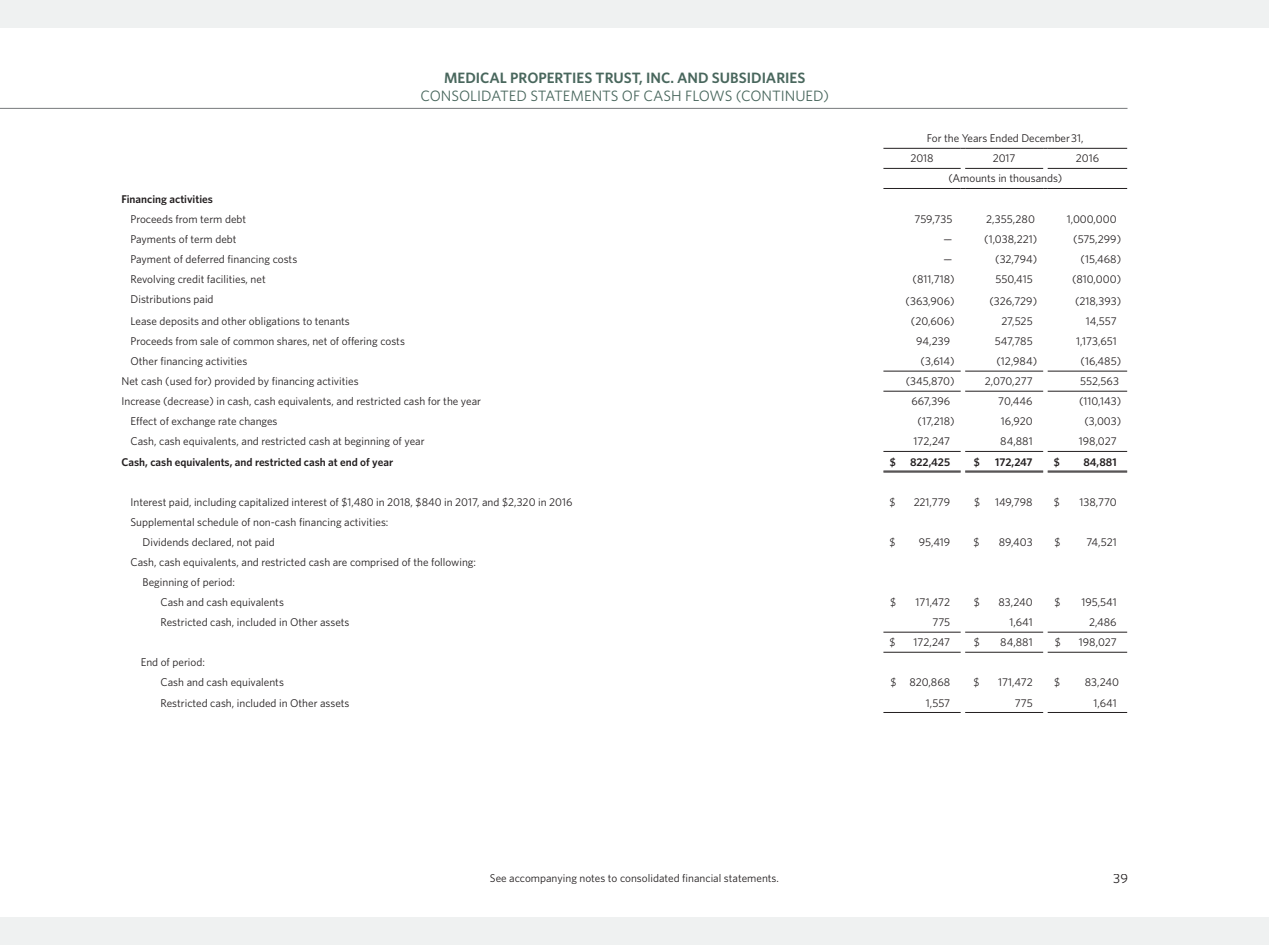
<style>
.page{position:relative;width:1269px;height:945px;background:#fff}
.page>*{position:absolute;margin:0;border:0;box-sizing:border-box;transform-origin:0 0}
.t1{font:15px "Whitney";color:#49675d}
.t2{font:600 15px "Whitney";color:#49675d}
.t3{font:13.5px "Whitney";color:#231f20}
.t4{font:11.25px "Whitney";color:#231f20}
.t5{font:600 11.25px "Whitney";color:#231f20}
</style>
<div class="page">
<div style="left:0;top:0;width:1269px;height:28px;background:#eff1f1"></div>
<div style="left:0;top:917px;width:1269px;height:28px;background:#eff1f1"></div>
<hr style="left:965px;top:148px;width:78px;height:1px;background:#231f20">
<hr style="left:1048px;top:148px;width:79px;height:1px;background:#231f20">
<svg style="left:883px;top:148px;width:82px;height:504px"></svg>
<hr style="left:1048px;top:188px;width:79px;height:1px;background:#231f20">
<hr style="left:883px;top:148px;width:78px;height:1px;background:#231f20">
<hr style="left:883px;top:168px;width:78px;height:1px;background:#231f20">
<hr style="left:965px;top:168px;width:78px;height:1px;background:#231f20">
<hr style="left:1048px;top:168px;width:79px;height:1px;background:#231f20">
<hr style="left:883px;top:451px;width:78px;height:1px;background:#231f20">
<hr style="left:965px;top:451px;width:78px;height:1px;background:#231f20">
<hr style="left:1048px;top:451px;width:79px;height:1px;background:#231f20">
<hr style="left:883px;top:471px;width:78px;height:1px;background:#231f20">
<hr style="left:883px;top:472px;width:78px;height:1px;background:#231f20">
<hr style="left:965px;top:471px;width:78px;height:1px;background:#231f20">
<hr style="left:965px;top:472px;width:78px;height:1px;background:#231f20">
<hr style="left:1048px;top:471px;width:79px;height:1px;background:#231f20">
<hr style="left:1048px;top:472px;width:79px;height:1px;background:#231f20">
<hr style="left:883px;top:712px;width:78px;height:1px;background:#231f20">
<hr style="left:965px;top:712px;width:78px;height:1px;background:#231f20">
<hr style="left:1048px;top:712px;width:79px;height:1px;background:#231f20">
<hr style="left:883px;top:188px;width:78px;height:1px;background:#231f20">
<hr style="left:965px;top:188px;width:78px;height:1px;background:#231f20">
<hr style="left:883px;top:371px;width:78px;height:1px;background:#231f20">
<hr style="left:965px;top:371px;width:78px;height:1px;background:#231f20">
<hr style="left:1048px;top:371px;width:79px;height:1px;background:#231f20">
<hr style="left:883px;top:391px;width:78px;height:1px;background:#231f20">
<hr style="left:965px;top:391px;width:78px;height:1px;background:#231f20">
<hr style="left:1048px;top:391px;width:79px;height:1px;background:#231f20">
<hr style="left:883px;top:632px;width:78px;height:1px;background:#231f20">
<hr style="left:965px;top:632px;width:78px;height:1px;background:#231f20">
<hr style="left:1048px;top:632px;width:79px;height:1px;background:#231f20">
<hr style="left:883px;top:652px;width:78px;height:1px;background:#231f20">
<hr style="left:965px;top:652px;width:78px;height:1px;background:#231f20">
<hr style="left:1048px;top:652px;width:79px;height:1px;background:#231f20">
<hr style="left:0;top:108px;width:1128px;height:1px;background:#77797b">
<p class="t2" style="left:444px;top:69px;width:363px">MEDICAL PROPERTIES TRUST, INC. AND SUBSIDIARIES</p>
<p class="t1" style="left:421px;top:87px;width:410px">CONSOLIDATED STATEMENTS OF CASH FLOWS (CONTINUED)</p>
<p class="t4" style="left:927px;top:132px;width:158px">For the Years Ended December 31,</p>
<p class="t4" style="left:910px;top:152px;width:25px">2018</p>
<p class="t4" style="left:993px;top:152px;width:24px">2017</p>
<p class="t4" style="left:1076px;top:152px;width:25px">2016</p>
<p class="t4" style="left:948px;top:172px;width:115px">(Amounts in thousands)</p>
<p class="t5" style="left:121px;top:192px;width:93px">Financing activities</p>
<p class="t4" style="left:130px;top:213px;width:117px">Proceeds from term debt</p>
<p class="t4" style="left:915px;top:213px;width:39px">759,735</p>
<p class="t4" style="left:986px;top:213px;width:50px">2,355,280</p>
<p class="t4" style="left:1067px;top:213px;width:51px">1,000,000</p>
<p class="t4" style="left:130px;top:233px;width:108px">Payments of term debt</p>
<p class="t4" style="left:944px;top:233px;width:10px">––</p>
<p class="t4" style="left:984px;top:233px;width:54px">(1,038,221)</p>
<p class="t4" style="left:1073px;top:233px;width:49px">(575,299)</p>
<p class="t4" style="left:130px;top:253px;width:168px">Payment of deferred financing costs</p>
<p class="t4" style="left:944px;top:253px;width:10px">––</p>
<p class="t4" style="left:995px;top:253px;width:43px">(32,794)</p>
<p class="t4" style="left:1081px;top:253px;width:42px">(15,468)</p>
<p class="t4" style="left:130px;top:273px;width:137px">Revolving credit facilities, net</p>
<p class="t4" style="left:913px;top:273px;width:44px">(811,718)</p>
<p class="t4" style="left:995px;top:273px;width:39px">550,415</p>
<p class="t4" style="left:1072px;top:273px;width:51px">(810,000)</p>
<p class="t4" style="left:130px;top:293px;width:85px">Distributions paid</p>
<p class="t4" style="left:906px;top:294px;width:51px">(363,906)</p>
<p class="t4" style="left:990px;top:294px;width:49px">(326,729)</p>
<p class="t4" style="left:1075px;top:294px;width:48px">(218,393)</p>
<p class="t4" style="left:130px;top:314px;width:221px">Lease deposits and other obligations to tenants</p>
<p class="t4" style="left:911px;top:314px;width:45px">(20,606)</p>
<p class="t4" style="left:1001px;top:314px;width:33px">27,525</p>
<p class="t4" style="left:1086px;top:314px;width:32px">14,557</p>
<p class="t4" style="left:130px;top:335px;width:276px">Proceeds from sale of common shares, net of offering costs</p>
<p class="t4" style="left:916px;top:335px;width:35px">94,239</p>
<p class="t4" style="left:995px;top:335px;width:39px">547,785</p>
<p class="t4" style="left:1076px;top:335px;width:42px">1,173,651</p>
<p class="t4" style="left:130px;top:355px;width:118px">Other financing activities</p>
<p class="t4" style="left:921px;top:355px;width:36px">(3,614)</p>
<p class="t4" style="left:997px;top:355px;width:42px">(12,984)</p>
<p class="t4" style="left:1081px;top:355px;width:42px">(16,485)</p>
<p class="t4" style="left:121px;top:375px;width:239px">Net cash (used for) provided by financing activities</p>
<p class="t4" style="left:906px;top:375px;width:50px">(345,870)</p>
<p class="t4" style="left:985px;top:375px;width:49px">2,070,277</p>
<p class="t4" style="left:1080px;top:375px;width:40px">552,563</p>
<p class="t4" style="left:121px;top:395px;width:361px">Increase (decrease) in cash, cash equivalents, and restricted cash for the year</p>
<p class="t4" style="left:912px;top:395px;width:40px">667,396</p>
<p class="t4" style="left:998px;top:395px;width:36px">70,446</p>
<p class="t4" style="left:1079px;top:395px;width:44px">(110,143)</p>
<p class="t4" style="left:130px;top:415px;width:149px">Effect of exchange rate changes</p>
<p class="t4" style="left:918px;top:415px;width:39px">(17,218)</p>
<p class="t4" style="left:1001px;top:415px;width:33px">16,920</p>
<p class="t4" style="left:1084px;top:415px;width:38px">(3,003)</p>
<p class="t4" style="left:130px;top:435px;width:296px">Cash, cash equivalents, and restricted cash at beginning of year</p>
<p class="t4" style="left:914px;top:435px;width:38px">172,247</p>
<p class="t4" style="left:1000px;top:435px;width:34px">84,881</p>
<p class="t4" style="left:1079px;top:435px;width:39px">198,027</p>
<p class="t5" style="left:121px;top:455px;width:273px">Cash, cash equivalents, and restricted cash at end of year</p>
<p class="t5" style="left:890px;top:455px;width:8px">$</p>
<p class="t5" style="left:910px;top:455px;width:42px">822,425</p>
<p class="t5" style="left:974px;top:455px;width:8px">$</p>
<p class="t5" style="left:995px;top:455px;width:39px">172,247</p>
<p class="t5" style="left:1054px;top:455px;width:8px">$</p>
<p class="t5" style="left:1083px;top:455px;width:35px">84,881</p>
<p class="t4" style="left:130px;top:495px;width:443px">Interest paid, including capitalized interest of $1,480 in 2018, $840 in 2017, and $2,320 in 2016</p>
<p class="t4" style="left:889px;top:495px;width:8px">$</p>
<p class="t4" style="left:914px;top:495px;width:38px">221,779</p>
<p class="t4" style="left:974px;top:495px;width:8px">$</p>
<p class="t4" style="left:995px;top:495px;width:39px">149,798</p>
<p class="t4" style="left:1054px;top:495px;width:8px">$</p>
<p class="t4" style="left:1080px;top:495px;width:39px">138,770</p>
<p class="t4" style="left:130px;top:515px;width:260px">Supplemental schedule of non-cash financing activities:</p>
<p class="t4" style="left:143px;top:535px;width:134px">Dividends declared, not paid</p>
<p class="t4" style="left:890px;top:535px;width:8px">$</p>
<p class="t4" style="left:919px;top:535px;width:33px">95,419</p>
<p class="t4" style="left:973px;top:535px;width:8px">$</p>
<p class="t4" style="left:999px;top:535px;width:36px">89,403</p>
<p class="t4" style="left:1055px;top:535px;width:8px">$</p>
<p class="t4" style="left:1087px;top:535px;width:32px">74,521</p>
<p class="t4" style="left:131px;top:555px;width:347px">Cash, cash equivalents, and restricted cash are comprised of the following:</p>
<p class="t4" style="left:143px;top:576px;width:94px">Beginning of period:</p>
<p class="t4" style="left:161px;top:596px;width:125px">Cash and cash equivalents</p>
<p class="t4" style="left:890px;top:596px;width:8px">$</p>
<p class="t4" style="left:916px;top:596px;width:36px">171,472</p>
<p class="t4" style="left:974px;top:596px;width:8px">$</p>
<p class="t4" style="left:999px;top:596px;width:36px">83,240</p>
<p class="t4" style="left:1054px;top:596px;width:8px">$</p>
<p class="t4" style="left:1082px;top:596px;width:37px">195,541</p>
<p class="t4" style="left:161px;top:616px;width:191px">Restricted cash, included in Other assets</p>
<p class="t4" style="left:932px;top:616px;width:19px">775</p>
<p class="t4" style="left:1009px;top:616px;width:25px">1,641</p>
<p class="t4" style="left:1089px;top:616px;width:29px">2,486</p>
<p class="t4" style="left:890px;top:636px;width:8px">$</p>
<p class="t4" style="left:914px;top:636px;width:38px">172,247</p>
<p class="t4" style="left:974px;top:636px;width:8px">$</p>
<p class="t4" style="left:1000px;top:636px;width:34px">84,881</p>
<p class="t4" style="left:1055px;top:636px;width:8px">$</p>
<p class="t4" style="left:1079px;top:636px;width:39px">198,027</p>
<p class="t4" style="left:141px;top:656px;width:66px">End of period:</p>
<p class="t4" style="left:161px;top:676px;width:125px">Cash and cash equivalents</p>
<p class="t4" style="left:890px;top:676px;width:61px">$ 820,868</p>
<p class="t4" style="left:974px;top:676px;width:8px">$</p>
<p class="t4" style="left:998px;top:676px;width:36px">171,472</p>
<p class="t4" style="left:1054px;top:676px;width:8px">$</p>
<p class="t4" style="left:1085px;top:676px;width:36px">83,240</p>
<p class="t4" style="left:161px;top:696px;width:191px">Restricted cash, included in Other assets</p>
<p class="t4" style="left:926px;top:696px;width:26px">1,557</p>
<p class="t4" style="left:1015px;top:696px;width:19px">775</p>
<p class="t4" style="left:1093px;top:696px;width:25px">1,641</p>
<p class="t4" style="left:490px;top:871px;width:291px">See accompanying notes to consolidated financial statements.</p>
<p class="t3" style="left:1113px;top:871px;width:16px">39</p>
</div>
